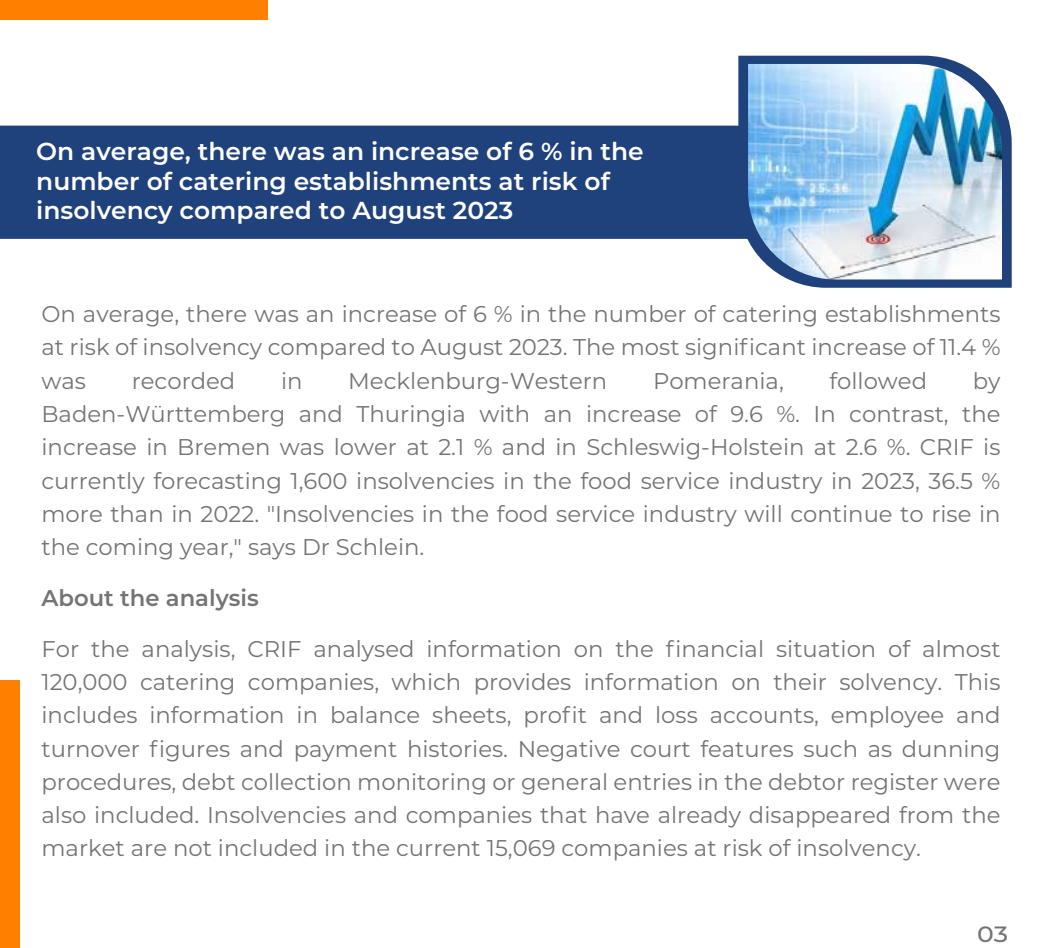
<style>
.page{position:relative;width:1042px;height:948px;background:#fff}
.page>*{position:absolute;margin:0;border:0;box-sizing:border-box;transform-origin:0 0}
.t1{font:600 24.5px/29.4px "Montserrat";color:#fff}
.t2{font:22.75px/33.2px "Montserrat";color:#737474;text-align:justify}
.t3{font:600 22.75px "Montserrat";color:#737474}
.t4{font:500 22.05px "Montserrat";color:#737373;scale:1.14 1}
</style>
<div class="page">
<div style="left:0;top:681px;width:19px;height:266px;background:#ff8000"></div>
<svg style="left:738px;top:56px;width:273px;height:232px;fill:#1f427c"></svg>
<div style="left:0;top:0;width:267px;height:19px;background:#ff8000"></div>
<div style="left:0;top:126px;width:748px;height:113px;background:#1f427c"></div>
<img style="left:748px;top:64px;width:254px;height:215px">
<p class="t1" style="left:36px;top:136px;width:609px">On average, there was an increase of 6 % in the number of catering establishments at risk of insolvency compared to August 2023</p>
<p class="t2" style="left:41px;top:297px;width:960px">On average, there was an increase of 6 % in the number of catering establishments at risk of insolvency compared to August 2023. The most significant increase of 11.4 % was</p>
<p class="t2" style="left:132px;top:363px;width:105px">recorded</p>
<p class="t2" style="left:281px;top:363px;width:23px">in</p>
<p class="t2" style="left:348px;top:363px;width:261px">Mecklenburg-Western</p>
<p class="t2" style="left:653px;top:363px;width:132px">Pomerania,</p>
<p class="t2" style="left:829px;top:363px;width:99px">followed</p>
<p class="t2" style="left:41px;top:363px;width:960px;text-indent:931px">by Baden-Württemberg and Thuringia with an increase of 9.6 %. In contrast, the increase in Bremen was lower at 2.1 % and in Schleswig-Holstein at 2.6 %. CRIF is currently forecasting 1,600 insolvencies in the food service industry in 2023, 36.5 % more than in 2022. "Insolvencies in the food service industry will continue to rise in the coming year," says Dr Schlein.</p>
<p class="t3" style="left:41px;top:581px;width:219px">About the analysis</p>
<p class="t2" style="left:41px;top:631px;width:960px">For the analysis, CRIF analysed information on the financial situation of almost 120,000 catering companies, which provides information on their solvency. This includes information in balance sheets, profit and loss accounts, employee and turnover figures and payment histories. Negative court features such as dunning procedures, debt collection monitoring or general entries in the debtor register were also included. Insolvencies and companies that have already disappeared from the market are not included in the current 15,069 companies at risk of insolvency.</p>
<p class="t4" style="left:977px;top:918px;width:29px">03</p>
</div>
